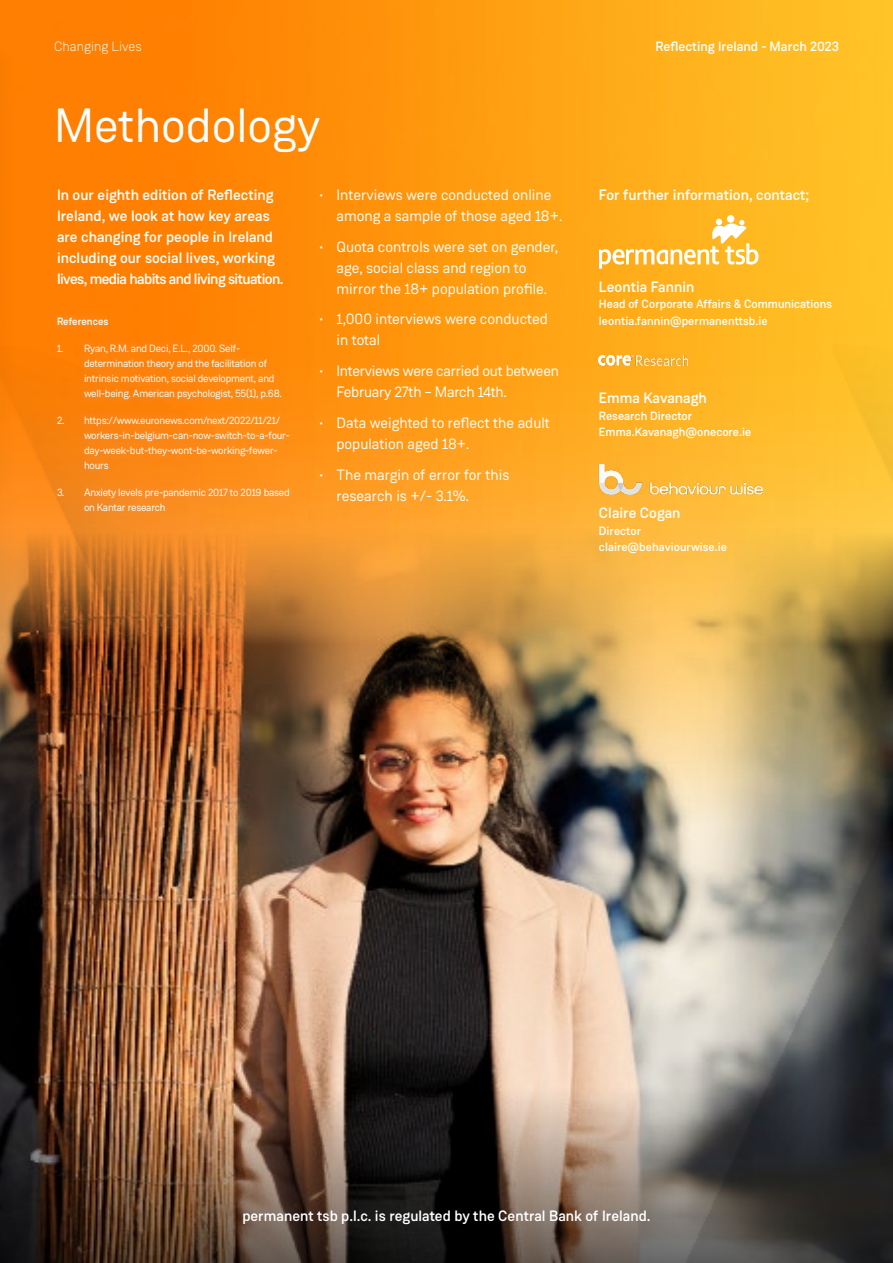
<style>
.page{position:relative;width:893px;height:1263px;background:#fff}
.page>*{position:absolute;margin:0;border:0;box-sizing:border-box;transform-origin:0 0}
.t1{font:48px "Weissenhof Grotesk";color:#fff}
.t2{font:500 15px/21px "Weissenhof Grotesk";color:#fff}
.t3{font:15px/21px "Weissenhof Grotesk";color:#fff}
.t4{font:15px/21px "Weissenhof Grotesk";letter-spacing:-.02em;color:#fff}
.t5{font:500 13.5px "Weissenhof Grotesk";color:#fff}
.t6{font:300 13.5px "Weissenhof Grotesk";color:#fff}
.t7{font:500 12px/16.5px "Weissenhof Grotesk";color:#fff}
.t8{font:10.5px/15px "Weissenhof Grotesk";letter-spacing:-.02em;color:#fff}
.t9{font:500 10.5px "Weissenhof Grotesk";color:#fff}
</style>
<div class="page">
<img style="left:0;top:0;width:893px;height:1088px">
<div style="left:48px;top:308px;width:250px;height:212px;background:#f29659;opacity:.75"></div>
<div style="left:727px;top:215px;width:7px;height:8px;background:#fff;border-radius:50%"></div>
<svg style="left:599px;top:219px;width:159px;height:50px"></svg>
<img style="left:599px;top:463px;width:164px;height:32px">
<img style="left:599px;top:356px;width:89px;height:9px">
<img style="left:0;top:1088px;width:893px;height:175px">
<p class="t6" style="left:54px;top:39px;width:89px">Changing Lives</p>
<p class="t5" style="left:655px;top:38px;width:185px">Reflecting Ireland - March 2023</p>
<h1 class="t1" style="left:54px;top:97px;width:268px">Methodology</h1>
<h2 class="t2" style="left:57px;top:184px;width:228px">In our eighth edition of Reflecting Ireland, we look at how key areas are changing for people in Ireland including our social lives, working lives, media habits and living situation.</h2>
<h2 class="t2" style="left:599px;top:184px;width:212px">For further information, contact;</h2>
<p class="t9" style="left:57px;top:315px;width:53px">References</p>
<p class="t8" style="left:84px;top:341px;width:199px;text-indent:-27px">1. Ryan, R.M. and Deci, E.L., 2000. Self&shy;determination theory and the facilitation of intrinsic motivation, social development, and well-being. American psychologist, 55(1), p.68.</p>
<p class="t8" style="left:84px;top:413px;width:208px;text-indent:-27px">2. https://www.euronews.com/next/2022/11/21/ workers-in-belgium-can-now-switch-to-a-four&shy;day-week-but-they-wont-be-working-fewer&shy;hours</p>
<p class="t8" style="left:84px;top:485px;width:207px;text-indent:-27px">3. Anxiety levels pre-pandemic 2017 to 2019 based on Kantar research</p>
<h2 class="t3" style="left:336px;top:184px;width:227px;text-indent:-17px">• Interviews were conducted online among a sample of those aged 18+.</h2>
<h2 class="t3" style="left:336px;top:236px;width:223px;text-indent:-17px">• Quota controls were set on gender, age, social class and region to mirror the 18+ population profile.</h2>
<h2 class="t3" style="left:336px;top:309px;width:213px;text-indent:-17px">• 1,000 interviews were conducted in total</h2>
<h2 class="t4" style="left:336px;top:360px;width:224px;text-indent:-17px">• Interviews were carried out between<br>February 27th – March 14th.</h2>
<h2 class="t3" style="left:336px;top:412px;width:215px;text-indent:-17px">• Data weighted to reflect the adult population aged 18+.</h2>
<h2 class="t3" style="left:336px;top:464px;width:174px;text-indent:-17px">• The margin of error for this research is +/- 3.1%.</h2>
<h2 class="t2" style="left:599px;top:276px;width:97px">Leontia Fannin</h2>
<p class="t7" style="left:599px;top:296px;width:235px">Head of Corporate Affairs &amp; Communications leontia.fannin@permanenttsb.ie</p>
<h2 class="t2" style="left:599px;top:388px;width:109px">Emma Kavanagh</h2>
<p class="t7" style="left:599px;top:407px;width:154px">Research Director<br>Emma.Kavanagh@onecore.ie</p>
<h2 class="t2" style="left:599px;top:503px;width:83px">Claire Cogan</h2>
<p class="t7" style="left:599px;top:522px;width:129px">Director claire@behaviourwise.ie</p>
<h2 class="t2" style="left:242px;top:1205px;width:410px">permanent tsb p.l.c. is regulated by the Central Bank of Ireland.</h2>
</div>
